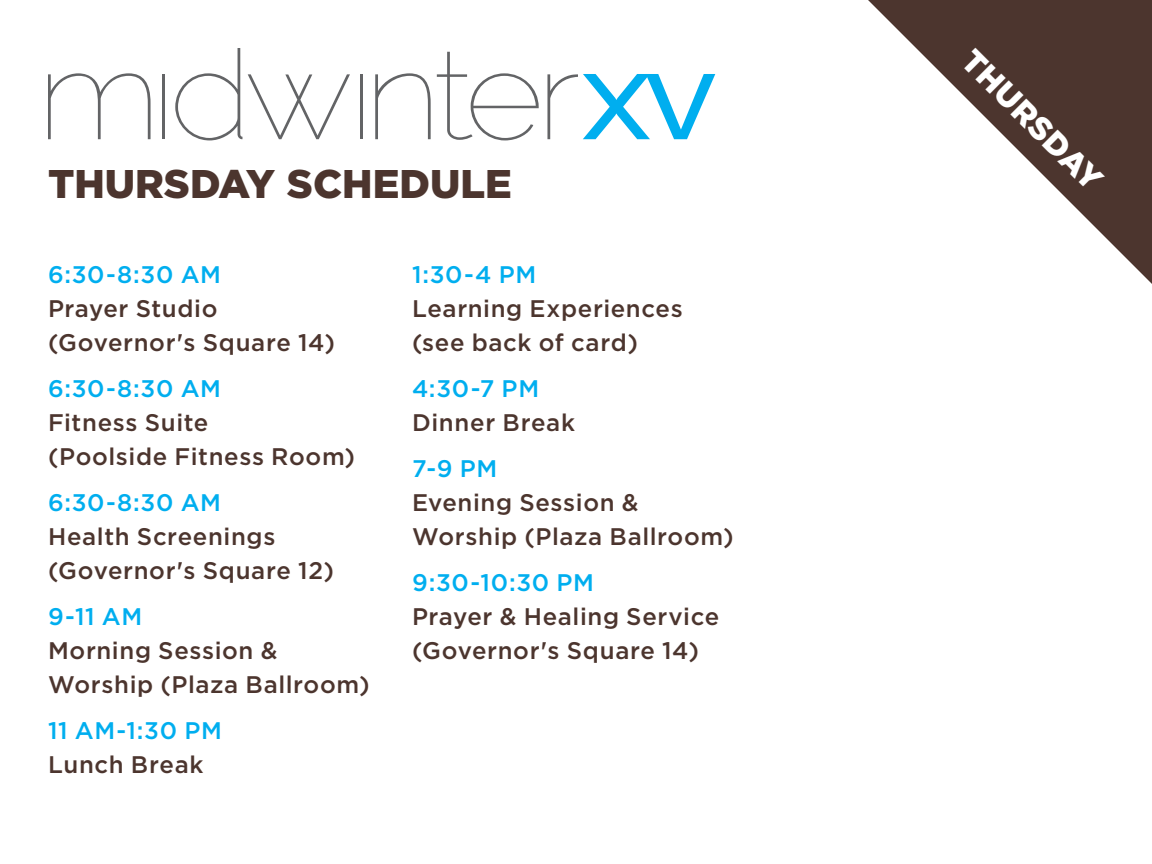
<style>
.page{position:relative;width:1152px;height:864px;background:#fff}
.page>*{position:absolute;margin:0;border:0;box-sizing:border-box;transform-origin:0 0}
.t1{font:900 40px "Gotham";color:#4c352e}
.t2{font:900 32px "Gotham";color:#fff}
.t3{font:500 24px/34px "Gotham";letter-spacing:.025em;color:#4c352e}
.t4{font:500 24px "Gotham";letter-spacing:.03em;color:#00aeef}
</style>
<div class="page">
<svg style="left:48px;top:73px;width:103px;height:66px"></svg>
<hr style="left:162px;top:74px;width:3px;height:65px;background:#636466">
<svg style="left:175px;top:48px;width:67px;height:92px"></svg>
<svg style="left:248px;top:74px;width:102px;height:65px"></svg>
<hr style="left:360px;top:74px;width:3px;height:65px;background:#636466">
<svg style="left:375px;top:73px;width:56px;height:66px"></svg>
<svg style="left:437px;top:52px;width:102px;height:88px"></svg>
<svg style="left:547px;top:74px;width:168px;height:65px"></svg>
<svg style="left:868px;top:0;width:284px;height:284px"></svg>
<h1 class="t1" style="left:48px;top:157px;width:465px">THURSDAY SCHEDULE</h1>
<p class="t4" style="left:48px;top:259px;width:175px">6:30-8:30 am</p>
<p class="t3" style="left:48px;top:291px;width:289px">Prayer Studio (Governor's Square 14)</p>
<p class="t4" style="left:48px;top:373px;width:175px">6:30-8:30 am</p>
<p class="t3" style="left:48px;top:405px;width:309px">Fitness Suite<br>(Poolside Fitness Room)</p>
<p class="t4" style="left:48px;top:487px;width:175px">6:30-8:30 am</p>
<p class="t3" style="left:48px;top:519px;width:288px">Health Screenings (Governor's Square 12)</p>
<p class="t4" style="left:48px;top:601px;width:96px">9-11 am</p>
<p class="t3" style="left:48px;top:633px;width:323px">Morning Session &amp;<br>Worship (Plaza Ballroom)</p>
<p class="t4" style="left:48px;top:715px;width:175px">11 am-1:30 pm</p>
<p class="t3" style="left:48px;top:748px;width:157px">Lunch Break</p>
<p class="t4" style="left:412px;top:259px;width:126px">1:30-4 pm</p>
<p class="t3" style="left:412px;top:292px;width:272px">Learning Experiences (see back of card)</p>
<p class="t4" style="left:412px;top:373px;width:129px">4:30-7 pm</p>
<p class="t3" style="left:412px;top:406px;width:165px">Dinner Break</p>
<p class="t4" style="left:412px;top:453px;width:87px">7-9 pm</p>
<p class="t3" style="left:412px;top:486px;width:323px">Evening Session &amp;<br>Worship (Plaza Ballroom)</p>
<p class="t4" style="left:412px;top:567px;width:184px">9:30-10:30 pm</p>
<p class="t3" style="left:412px;top:600px;width:309px">Prayer &amp; Healing Service (Governor's Square 14)</p>
<h2 class="t2" style="left:983px;top:39px;width:185px;rotate:45deg">THURSDAY</h2>
</div>
